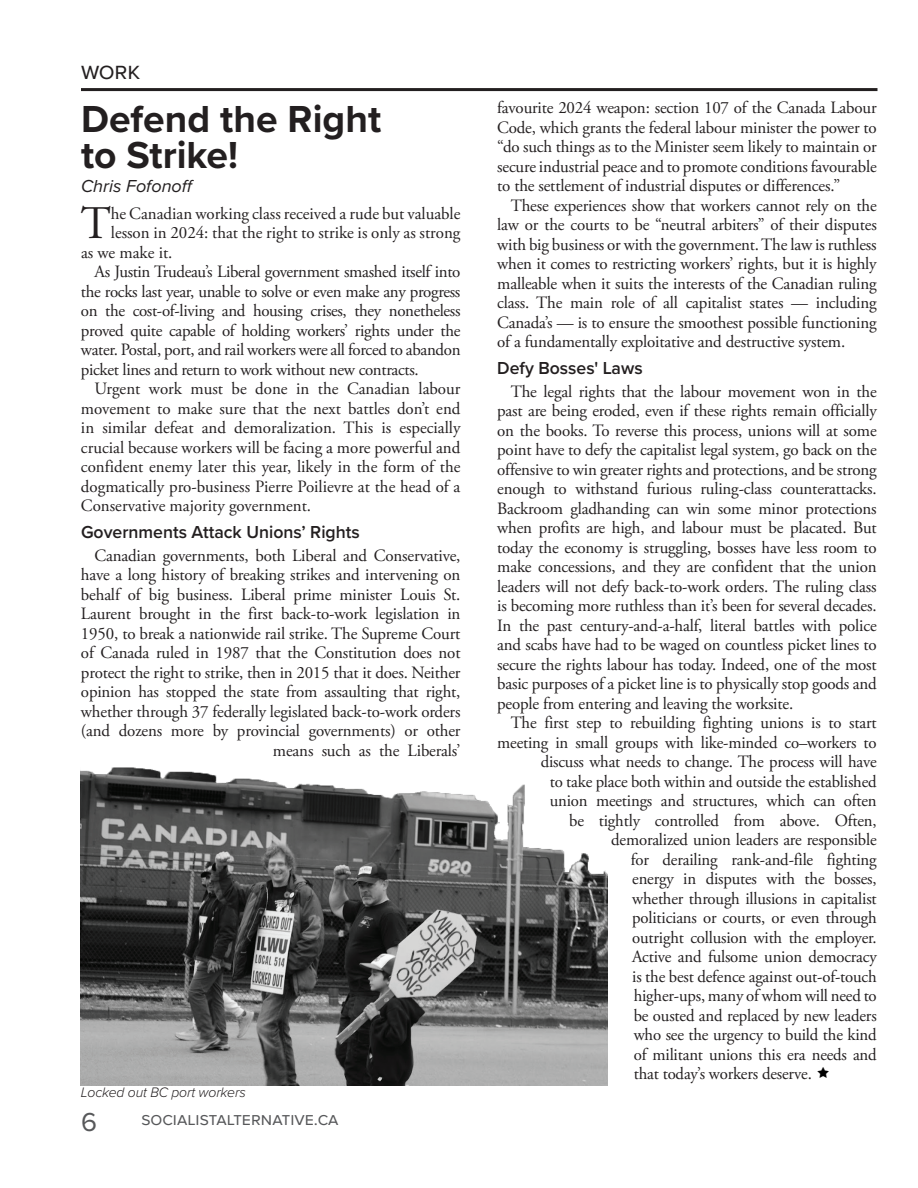
<style>
.page{position:relative;width:918px;height:1188px;background:#fff}
.page>*{position:absolute;margin:0;border:0;box-sizing:border-box;transform-origin:0 0}
.t1{font:46.65px "Adobe Garamond Pro";color:#231f20}
.t2{font:700 39px/36px "Proxima Nova";color:#231f20}
.t3{font:27px "Proxima Nova";color:#57585a}
.t4{font:24px "Proxima Nova";color:#231f20}
.t5{font:600 18px "Proxima Nova";color:#231f20}
.t6{font:18px "Proxima Nova";color:#57585a}
.t7{font:italic 18px "Proxima Nova";color:#231f20}
.t8{font:17.25px/19.5px "Adobe Garamond Pro";letter-spacing:-.01em;color:#231f20;text-align:justify}
.t9{font:italic 300 14.25px "Proxima Nova";letter-spacing:-.01em;color:#231f20}
</style>
<div class="page">
<hr style="left:81px;top:88px;width:796px;height:3px;background:#231f20">
<img style="left:81px;top:767px;width:527px;height:319px">
<h3 class="t4" style="left:81px;top:53px;width:61px">work</h3>
<h2 class="t2" style="left:81px;top:100px;width:302px">Defend the Right to Strike!</h2>
<p class="t7" style="left:81px;top:172px;width:115px">Chris Fofonoff</p>
<h1 class="t1" style="left:81px;top:196px;width:32px">T</h1>
<p class="t8" style="left:111px;top:204px;width:351px">he Canadian working class received a rude but valuable</p>
<p class="t8" style="left:111px;top:224px;width:351px">lesson in 2024: that the right to strike is only as strong</p>
<p class="t8" style="left:81px;top:243px;width:93px">as we make it.</p>
<p class="t8" style="left:94px;top:263px;width:367px">As Justin Trudeau’s Liberal government smashed itself into</p>
<p class="t8" style="left:81px;top:282px;width:381px">the rocks last year, unable to solve or even make any progress</p>
<p class="t8" style="left:81px;top:302px;width:381px">on the cost-of-living and housing crises, they nonetheless</p>
<p class="t8" style="left:81px;top:321px;width:381px">proved quite capable of holding workers’ rights under the</p>
<p class="t8" style="left:81px;top:341px;width:381px">water. Postal, port, and rail workers were all forced to abandon</p>
<p class="t8" style="left:81px;top:360px;width:339px">picket lines and return to work without new contracts.</p>
<p class="t8" style="left:94px;top:380px;width:367px">Urgent work must be done in the Canadian labour</p>
<p class="t8" style="left:81px;top:399px;width:381px">movement to make sure that the next battles don’t end</p>
<p class="t8" style="left:81px;top:419px;width:381px">in similar defeat and demoralization. This is especially</p>
<p class="t8" style="left:81px;top:438px;width:381px">crucial because workers will be facing a more powerful and</p>
<p class="t8" style="left:81px;top:458px;width:381px">confident enemy later this year, likely in the form of the</p>
<p class="t8" style="left:81px;top:477px;width:381px">dogmatically pro-business Pierre Poilievre at the head of a</p>
<p class="t8" style="left:81px;top:497px;width:232px">Conservative majority government.</p>
<p class="t5" style="left:81px;top:519px;width:280px">Governments Attack Unions’ Rights</p>
<p class="t8" style="left:81px;top:546px;width:381px;text-align:right">Canadian governments, both Liberal and Conservative, have a long history of breaking strikes and intervening on behalf of big business. Liberal prime minister Louis St.<br>Laurent brought in the first back-to-work legislation in 1950, to break a nationwide rail strike. The Supreme Court of Canada ruled in 1987 that the Constitution does not protect the right to strike, then in 2015 that it does. Neither opinion has stopped the state from assaulting that right, whether through 37 federally legislated back-to-work orders (and dozens more by provincial governments) or other means such as the Liberals’</p>
<p class="t9" style="left:81px;top:1081px;width:166px">Locked out BC port workers</p>
<h3 class="t3" style="left:81px;top:1102px;width:17px">6</h3>
<p class="t6" style="left:141px;top:1106px;width:198px">socialistalternative.ca</p>
<p class="t8" style="left:497px;top:99px;width:381px">favourite 2024 weapon: section 107 of the Canada Labour Code, which grants the federal labour minister the power to “do such things as to the Minister seem likely to maintain or secure industrial peace and to promote conditions favourable to the settlement of industrial disputes or differences.”</p>
<p class="t8" style="left:497px;top:196px;width:381px;text-indent:14px">These experiences show that workers cannot rely on the law or the courts to be “neutral arbiters” of their disputes with big business or with the government. The law is ruthless when it comes to restricting workers’ rights, but it is highly malleable when it suits the interests of the Canadian ruling class. The main role of all capitalist states — including Canada’s — is to ensure the smoothest possible functioning of a fundamentally exploitative and destructive system.</p>
<p class="t5" style="left:497px;top:355px;width:147px">Defy Bosses' Laws</p>
<p class="t8" style="left:497px;top:382px;width:381px;text-indent:14px">The legal rights that the labour movement won in the past are being eroded, even if these rights remain officially on the books. To reverse this process, unions will at some point have to defy the capitalist legal system, go back on the offensive to win greater rights and protections, and be strong enough to withstand furious ruling-class counterattacks.<br>Backroom gladhanding can win some minor protections when profits are high, and labour must be placated. But today the economy is struggling, bosses have less room to make concessions, and they are confident that the union leaders will not defy back-to-work orders. The ruling class is becoming more ruthless than it’s been for several decades.<br>In the past century-and-a-half, literal battles with police and scabs have had to be waged on countless picket lines to secure the rights labour has today. Indeed, one of the most basic purposes of a picket line is to physically stop goods and people from entering and leaving the worksite.</p>
<p class="t8" style="left:511px;top:714px;width:367px">The first step to rebuilding fighting unions is to start</p>
<p class="t8" style="left:497px;top:733px;width:381px">meeting in small groups with like-minded co–workers to</p>
<p class="t8" style="left:541px;top:753px;width:337px">discuss what needs to change. The process will have</p>
<p class="t8" style="left:550px;top:772px;width:329px">to take place both within and outside the established</p>
<p class="t8" style="left:550px;top:792px;width:329px">union meetings and structures, which can often</p>
<p class="t8" style="left:569px;top:811px;width:309px">be tightly controlled from above. Often,</p>
<p class="t8" style="left:611px;top:831px;width:267px">demoralized union leaders are responsible</p>
<p class="t8" style="left:631px;top:850px;width:248px">for derailing rank-and-file fighting</p>
<p class="t8" style="left:632px;top:870px;width:246px">energy in disputes with the bosses,</p>
<p class="t8" style="left:632px;top:889px;width:246px">whether through illusions in capitalist</p>
<p class="t8" style="left:632px;top:909px;width:246px">politicians or courts, or even through</p>
<p class="t8" style="left:632px;top:928px;width:246px">outright collusion with the employer.</p>
<p class="t8" style="left:632px;top:948px;width:246px">Active and fulsome union democracy</p>
<p class="t8" style="left:632px;top:967px;width:246px">is the best defence against out-of-touch</p>
<p class="t8" style="left:634px;top:987px;width:245px">higher-ups, many of whom will need to</p>
<p class="t8" style="left:634px;top:1006px;width:245px">be ousted and replaced by new leaders</p>
<p class="t8" style="left:634px;top:1026px;width:244px">who see the urgency to build the kind</p>
<p class="t8" style="left:634px;top:1045px;width:245px">of militant unions this era needs and</p>
<p class="t8" style="left:634px;top:1065px;width:180px">that today’s workers deserve.</p>
</div>
